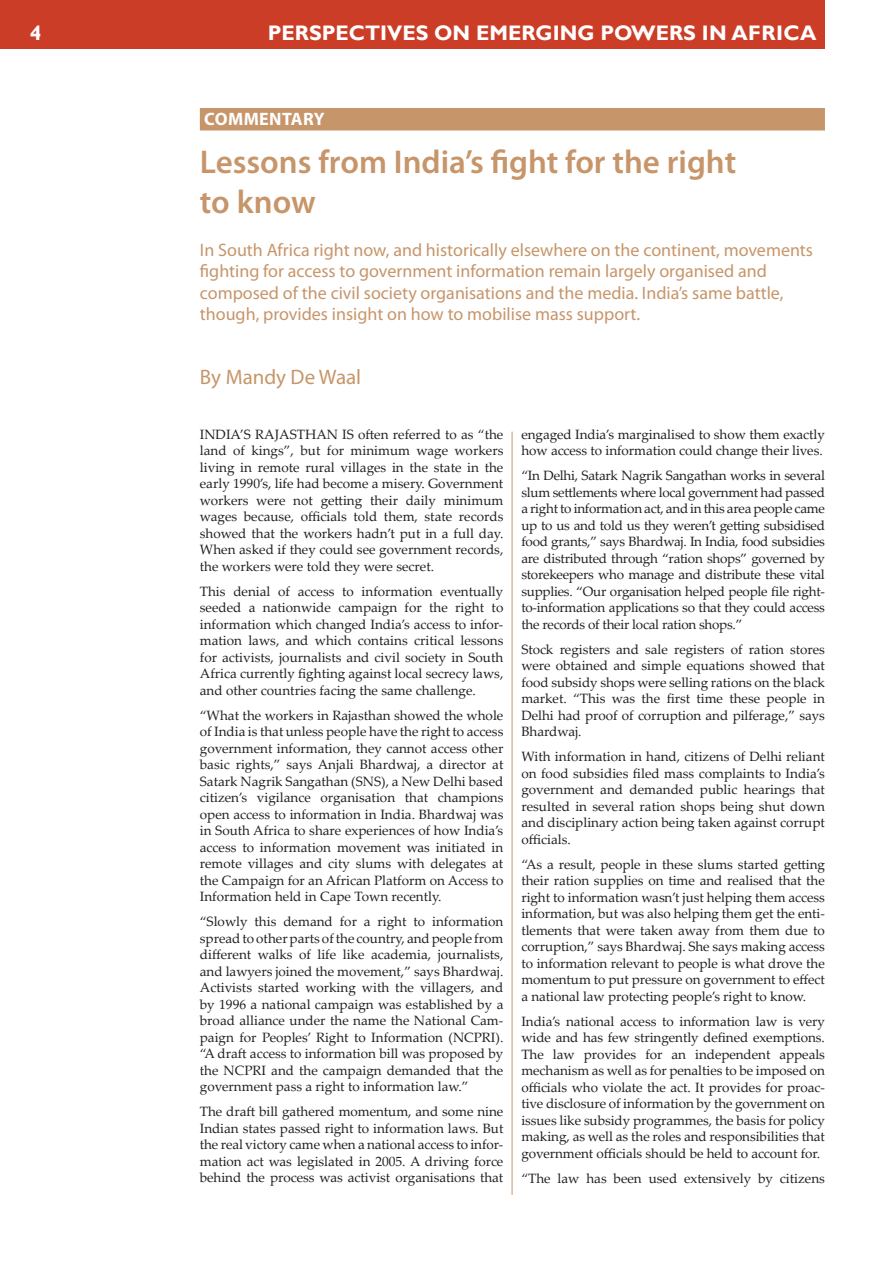
<style>
.page{position:relative;width:893px;height:1263px;background:#fff}
.page>*{position:absolute;margin:0;border:0;box-sizing:border-box;transform-origin:0 0}
.Heading_1{font:600 33px/39.6px "Myriad Pro";color:#c7956a}
.t1{font:700 21px "Gill Sans";color:#fff}
.Author{font:21px "Myriad Pro";color:#c7956a}
.standfirst{font:18px/21.6px "Myriad Pro";color:#c7956a}
.subject{font:700 18px "Myriad Pro";letter-spacing:.02em;color:#fff}
.first{font:13.5px/16.5px "Palatino Linotype";letter-spacing:-.005em;color:#231f20;text-align:justify}
</style>
<div class="page">
<div style="left:0;top:0;width:825px;height:49px;background:#cc3d27"></div>
<div style="left:200px;top:108px;width:625px;height:23px;background:#c7956a"></div>
<hr style="left:512px;top:432px;width:1px;height:763px;background:#c7956a">
<h2 class="t1" style="left:30px;top:21px;width:13px">4</h2>
<h2 class="t1" style="left:268px;top:21px;width:550px">PERSPECTIVES ON EMERGING POWERS IN AFRICA</h2>
<p class="subject" style="left:204px;top:107px;width:122px">COMMENTARY</p>
<p class="Heading_1" style="left:200px;top:141px;width:538px">Lessons from India’s fight for the right to know</p>
<p class="standfirst" style="left:200px;top:238px;width:615px">In South Africa right now, and historically elsewhere on the continent, movements fighting for access to government information remain largely organised and composed of the civil society organisations and the media. India’s same battle, though, provides insight on how to mobilise mass support.</p>
<p class="Author" style="left:200px;top:364px;width:163px">By Mandy De Waal</p>
<p class="first" style="left:200px;top:425px;width:305px">INDIA’S RAJASTHAN IS often referred to as “the land of kings”, but for minimum wage workers living in remote rural villages in the state in the early 1990’s, life had become a misery. Government workers were not getting their daily minimum wages because, officials told them, state records showed that the workers hadn’t put in a full day.<br>When asked if they could see government records, the workers were told they were secret.</p>
<p class="first" style="left:200px;top:582px;width:305px">This denial of access to information eventually seeded a nationwide campaign for the right to information which changed India’s access to infor&shy;mation laws, and which contains critical lessons for activists, journalists and civil society in South Africa currently fighting against local secrecy laws, and other countries facing the same challenge.</p>
<p class="first" style="left:200px;top:706px;width:305px">“What the workers in Rajasthan showed the whole of India is that unless people have the right to access government information, they cannot access other basic rights,” says Anjali Bhardwaj, a director at Satark Nagrik Sangathan (SNS), a New Delhi based citizen’s vigilance organisation that champions open access to information in India. Bhardwaj was in South Africa to share experiences of how India’s access to information movement was initiated in remote villages and city slums with delegates at the Campaign for an African Platform on Access to Information held in Cape Town recently.</p>
<p class="first" style="left:200px;top:913px;width:305px">“Slowly this demand for a right to information spread to other parts of the country, and people from different walks of life like academia, journalists, and lawyers joined the movement,” says Bhardwaj.<br>Activists started working with the villagers, and by 1996 a national campaign was established by a broad alliance under the name the National Cam&shy;paign for Peoples’ Right to Information (NCPRI). “A draft access to information bill was proposed by the NCPRI and the campaign demanded that the government pass a right to information law.”</p>
<p class="first" style="left:200px;top:1103px;width:305px">The draft bill gathered momentum, and some nine Indian states passed right to information laws. But the real victory came when a national access to infor&shy;mation act was legislated in 2005. A driving force behind the process was activist organisations that</p>
<p class="first" style="left:521px;top:425px;width:305px">engaged India’s marginalised to show them exactly how access to information could change their lives.</p>
<p class="first" style="left:521px;top:467px;width:305px">“In Delhi, Satark Nagrik Sangathan works in several slum settlements where local government had passed a right to information act, and in this area people came up to us and told us they weren’t getting subsidised food grants,” says Bhardwaj. In India, food subsidies are distributed through “ration shops” governed by storekeepers who manage and distribute these vital supplies. “Our organisation helped people file right&shy;to-information applications so that they could access the records of their local ration shops.”</p>
<p class="first" style="left:521px;top:640px;width:305px">Stock registers and sale registers of ration stores were obtained and simple equations showed that food subsidy shops were selling rations on the black market. “This was the first time these people in Delhi had proof of corruption and pilferage,” says Bhardwaj.</p>
<p class="first" style="left:521px;top:748px;width:305px">With information in hand, citizens of Delhi reliant on food subsidies filed mass complaints to India’s government and demanded public hearings that resulted in several ration shops being shut down and disciplinary action being taken against corrupt officials.</p>
<p class="first" style="left:521px;top:855px;width:305px">“As a result, people in these slums started getting their ration supplies on time and realised that the right to information wasn’t just helping them access information, but was also helping them get the enti&shy;tlements that were taken away from them due to corruption,” says Bhardwaj. She says making access to information relevant to people is what drove the momentum to put pressure on government to effect a national law protecting people’s right to know.</p>
<p class="first" style="left:521px;top:1012px;width:305px">India’s national access to information law is very wide and has few stringently defined exemptions.<br>The law provides for an independent appeals mechanism as well as for penalties to be imposed on officials who violate the act. It provides for proac&shy;tive disclosure of information by the government on issues like subsidy programmes, the basis for policy making, as well as the roles and responsibilities that government officials should be held to account for.</p>
<p class="first" style="left:521px;top:1169px;width:305px">“The law has been used extensively by citizens</p>
</div>
